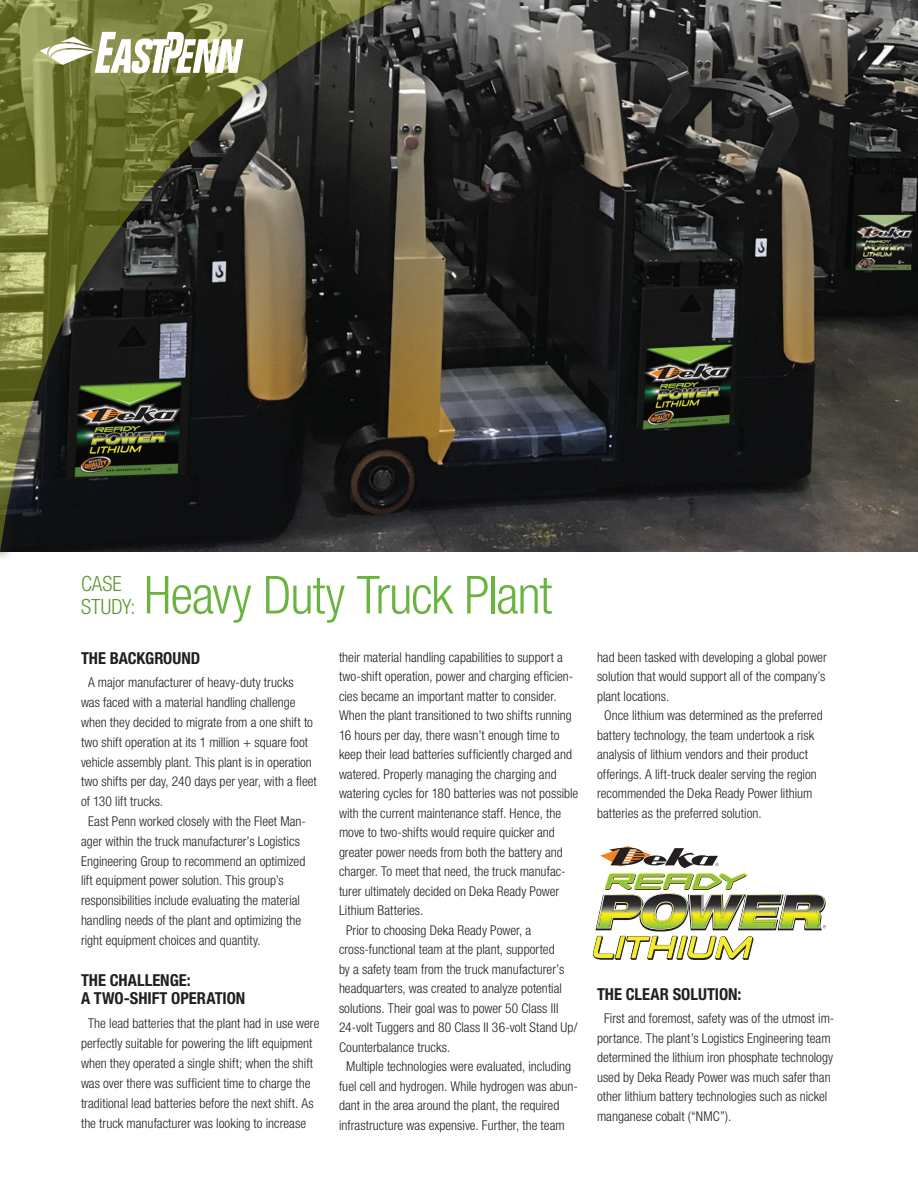
<style>
.page{position:relative;width:918px;height:1188px;background:#fff}
.page>*{position:absolute;margin:0;border:0;box-sizing:border-box;transform-origin:0 0}
.CS_Heading_1{font:300 condensed 52.5px "Helvetica Neue LT Std";letter-spacing:-.025em;color:#69b33f}
.CS_Heading_1-2{font:300 condensed 21px/22.5px "Helvetica Neue LT Std";color:#5c9731}
.breakhead{font:700 condensed 16.5px/18px "Helvetica Neue LT Std";color:#231f20}
.Body_2{font:300 condensed 13.5px/19.5px "Helvetica Neue LT Std";color:#231f20}
</style>
<div class="page">
<img style="left:446px;top:0;width:472px;height:551px">
<div style="left:0;top:0;width:446px;height:562px;background:#231f20;opacity:.75"></div>
<svg style="left:0;top:0;width:433px;height:554px;background:#44442e"></svg>
<svg style="left:40px;top:32px;width:203px;height:42px"></svg>
<svg style="left:593px;top:846px;width:232px;height:114px"></svg>
<p class="CS_Heading_1" style="left:144px;top:564px;width:410px">Heavy Duty Truck Plant</p>
<p class="CS_Heading_1-2" style="left:81px;top:573px;width:56px">CASE<br>STUDY:</p>
<p class="breakhead" style="left:81px;top:649px;width:121px">THE BACKGROUND</p>
<p class="Body_2" style="left:81px;top:673px;width:237px;text-indent:7px">A major manufacturer of heavy-duty trucks<br>was faced with a material handling challenge when they decided to migrate from a one shift to two shift operation at its 1 million + square foot vehicle assembly plant. This plant is in operation two shifts per day, 240 days per year, with a fleet of 130 lift trucks.</p>
<p class="Body_2" style="left:81px;top:811px;width:227px;text-indent:7px">East Penn worked closely with the Fleet Man&shy;ager within the truck manufacturer’s Logistics Engineering Group to recommend an optimized lift equipment power solution. This group’s responsibilities include evaluating the material handling needs of the plant and optimizing the right equipment choices and quantity.</p>
<p class="breakhead" style="left:81px;top:971px;width:166px">THE CHALLENGE:<br>A TWO-SHIFT OPERATION</p>
<p class="Body_2" style="left:81px;top:1013px;width:240px;line-height:20.1px;text-indent:7px">The lead batteries that the plant had in use were perfectly suitable for powering the lift equipment when they operated a single shift; when the shift was over there was sufficient time to charge the traditional lead batteries before the next shift. As the truck manufacturer was looking to increase</p>
<p class="Body_2" style="left:339px;top:647px;width:241px">their material handling capabilities to support a two-shift operation, power and charging efficien&shy;cies became an important matter to consider.<br>When the plant transitioned to two shifts running 16 hours per day, there wasn’t enough time to keep their lead batteries sufficiently charged and watered. Properly managing the charging and watering cycles for 180 batteries was not possible with the current maintenance staff. Hence, the move to two-shifts would require quicker and greater power needs from both the battery and charger. To meet that need, the truck manufac&shy;turer ultimately decided on Deka Ready Power Lithium Batteries.</p>
<p class="Body_2" style="left:339px;top:920px;width:240px;text-indent:7px">Prior to choosing Deka Ready Power, a cross-functional team at the plant, supported<br>by a safety team from the truck manufacturer’s headquarters, was created to analyze potential solutions. Their goal was to power 50 Class III 24-volt Tuggers and 80 Class II 36-volt Stand Up/ Counterbalance trucks.</p>
<p class="Body_2" style="left:339px;top:1057px;width:241px;text-indent:7px">Multiple technologies were evaluated, including fuel cell and hydrogen. While hydrogen was abun&shy;dant in the area around the plant, the required infrastructure was expensive. Further, the team</p>
<p class="Body_2" style="left:597px;top:647px;width:231px;text-align:justify">had been tasked with developing a global power solution that would support all of the company’s plant locations.</p>
<p class="Body_2" style="left:597px;top:706px;width:227px;text-indent:7px">Once lithium was determined as the preferred battery technology, the team undertook a risk analysis of lithium vendors and their product offerings. A lift-truck dealer serving the region recommended the Deka Ready Power lithium batteries as the preferred solution.</p>
<p class="breakhead" style="left:597px;top:985px;width:146px">THE CLEAR SOLUTION:</p>
<p class="Body_2" style="left:597px;top:1009px;width:239px;text-indent:7px">First and foremost, safety was of the utmost im&shy;portance. The plant’s Logistics Engineering team determined the lithium iron phosphate technology used by Deka Ready Power was much safer than other lithium battery technologies such as nickel manganese cobalt (“NMC”).</p>
</div>
